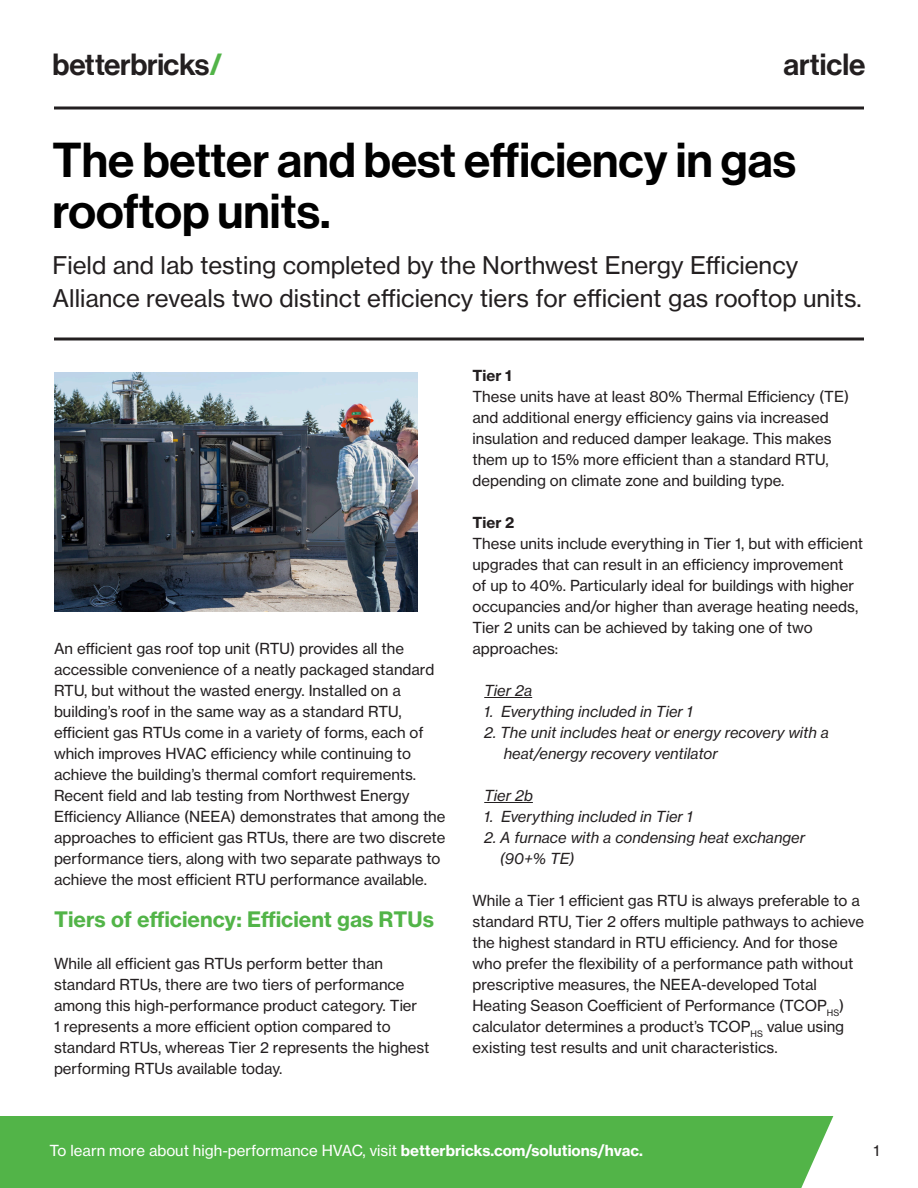
<style>
.page{position:relative;width:918px;height:1188px;background:#fff}
.page>*{position:absolute;margin:0;border:0;box-sizing:border-box;transform-origin:0 0}
.t1{font:48px/51px "N Haas Grotesk DS Pro 65 Md";color:#000}
.t2{font:30px "N Haas Grotesk DS Pro 65 Md";letter-spacing:-.005em;color:#231f20}
.t3{font:24px/33px "N Haas Grotesk TX Pro 55 Rg";color:#231f20}
.t4{font:21px "N Haas Grotesk TX Pro 75 Bd";color:#52b448}
.t5{font:15px/21px "N Haas Grotesk TX Pro 55 Rg";color:#231f20}
.t6{font:15px/21px "N Haas Grotesk TX Pro 56 It";color:#231f20}
.t7{font:15px "N Haas Grotesk TX Pro 55 Rg";color:#fff}
.s1{font-family:"N Haas Grotesk DS Pro 75 Bd";color:#52b448}
.s2{font-family:"N Haas Grotesk TX Pro 75 Bd"}
</style>
<div class="page">
<svg style="left:54px;top:106px;width:810px;height:4px;background:#595657"></svg>
<hr style="left:54px;top:338px;width:810px;height:2px;background:#231f20">
<hr style="left:484px;top:697px;width:48px;height:1px;background:#231f20">
<hr style="left:484px;top:802px;width:49px;height:1px;background:#231f20">
<img style="left:54px;top:373px;width:363px;height:239px">
<div style="left:0;top:1116px;width:835px;height:72px;background:#52b448"></div>
<svg style="left:801px;top:1116px;width:34px;height:72px"></svg>
<p class="t2" style="left:52px;top:48px;width:171px">betterbricks<span class="s1">/</span></p>
<p class="t2" style="left:783px;top:48px;width:84px">article</p>
<p class="t1" style="left:52px;top:135px;width:745px">The better and best efficiency in gas rooftop units.</p>
<p class="t3" style="left:52px;top:249px;width:811px">Field and lab testing completed by the Northwest Energy Efficiency<br>Alliance reveals two distinct efficiency tiers for efficient gas rooftop units.</p>
<p class="t5" style="left:54px;top:638px;width:393px">An efficient gas roof top unit (RTU) provides all the accessible convenience of a neatly packaged standard RTU, but without the wasted energy. Installed on a building’s roof in the same way as a standard RTU, efficient gas RTUs come in a variety of forms, each of which improves HVAC efficiency while continuing to achieve the building’s thermal comfort requirements.<br>Recent field and lab testing from Northwest Energy Efficiency Alliance (NEEA) demonstrates that among the approaches to efficient gas RTUs, there are two discrete performance tiers, along with two separate pathways to achieve the most efficient RTU performance available.</p>
<p class="t4" style="left:54px;top:906px;width:382px">Tiers of efficiency: Efficient gas RTUs</p>
<p class="t5" style="left:54px;top:953px;width:377px">While all efficient gas RTUs perform better than standard RTUs, there are two tiers of performance among this high-performance product category. Tier<br>1 represents a more efficient option compared to standard RTUs, whereas Tier 2 represents the highest performing RTUs available today.</p>
<p class="t5" style="left:472px;top:365px;width:378px"><span class="s2">Tier 1<br></span>These units have at least 80% Thermal Efficiency (TE) and additional energy efficiency gains via increased insulation and reduced damper leakage. This makes them up to 15% more efficient than a standard RTU, depending on climate zone and building type.</p>
<p class="t5" style="left:472px;top:512px;width:392px"><span class="s2">Tier 2<br></span>These units include everything in Tier 1, but with efficient upgrades that can result in an efficiency improvement<br>of up to 40%. Particularly ideal for buildings with higher occupancies and/or higher than average heating needs, Tier 2 units can be achieved by taking one of two approaches:</p>
<p class="t6" style="left:484px;top:680px;width:49px">Tier 2a</p>
<p class="t6" style="left:484px;top:701px;width:210px">1. Everything included in Tier 1</p>
<p class="t6" style="left:504px;top:722px;width:327px;text-indent:-20px">2. The unit includes heat or energy recovery with a heat/energy recovery ventilator</p>
<p class="t6" style="left:484px;top:785px;width:50px">Tier 2b</p>
<p class="t6" style="left:484px;top:806px;width:210px">1. Everything included in Tier 1</p>
<p class="t6" style="left:500px;top:827px;width:307px;text-indent:-16px">2. A furnace with a condensing heat exchanger (90+% TE)</p>
<p class="t5" style="left:472px;top:890px;width:393px">While a Tier 1 efficient gas RTU is always preferable to a standard RTU, Tier 2 offers multiple pathways to achieve the highest standard in RTU efficiency. And for those who prefer the flexibility of a performance path without prescriptive measures, the NEEA-developed Total Heating Season Coefficient of Performance (TCOP<sub>HS</sub>) calculator determines a product’s TCOP<sub>HS</sub> value using existing test results and unit characteristics.</p>
<p class="t7" style="left:50px;top:1142px;width:595px">To learn more about high-performance HVAC, visit <span class="s2">betterbricks.com/solutions/hvac.</span></p>
<p class="t5" style="left:873px;top:1140px;width:7px">1</p>
</div>
